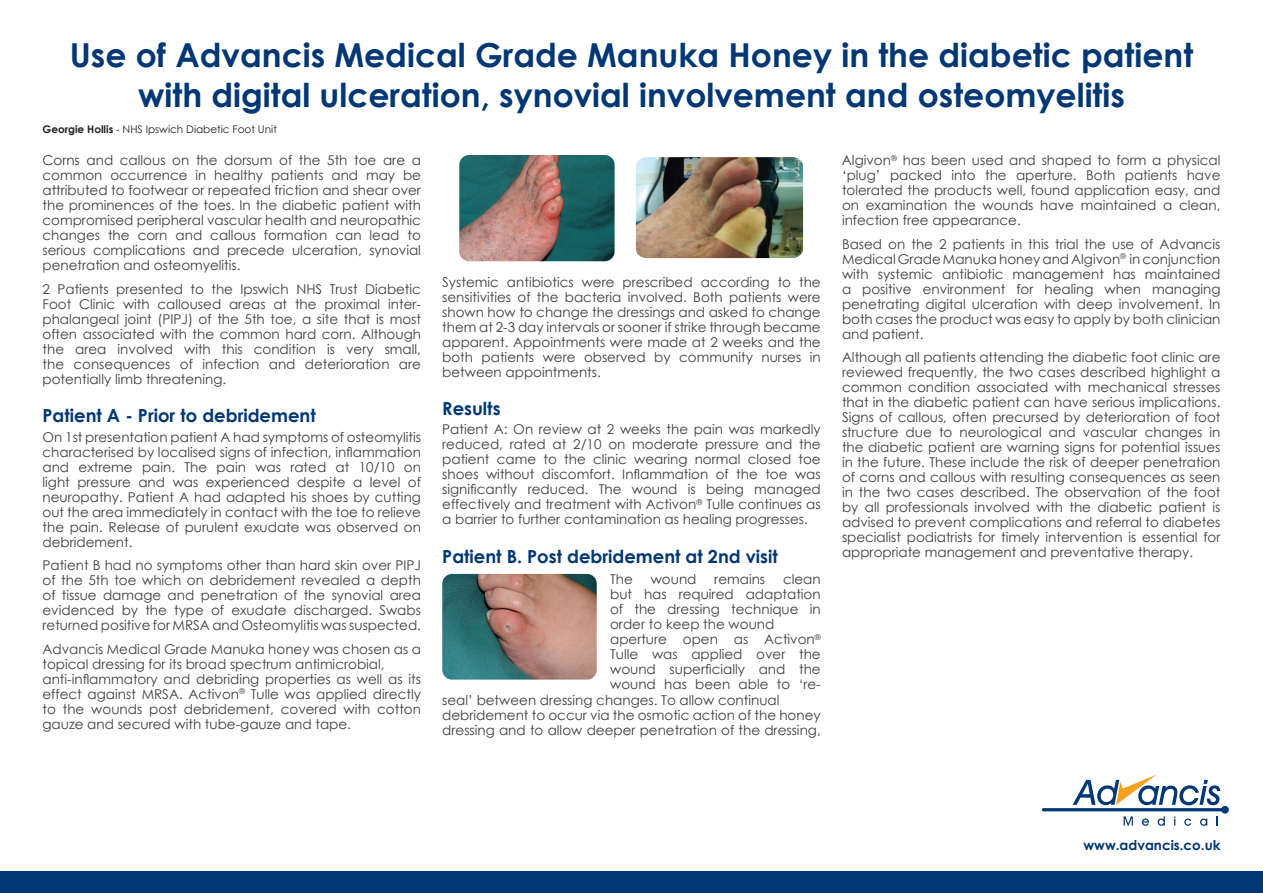
<style>
.page{position:relative;width:1263px;height:893px;background:#fff}
.page>*{position:absolute;margin:0;border:0;box-sizing:border-box;transform-origin:0 0}
.t1{font:700 33px/39.6px "Century Gothic";color:#013775;text-align:center}
.t2{font:700 18px "Century Gothic";color:#013775}
.t3{font:13.5px/15px "Century Gothic";color:#3e3e3f;text-align:justify}
.t4{font:700 13.5px "Century Gothic";color:#013775}
.t5{font:10.5px "Century Gothic";color:#231f20}
.s1{font-weight:700}
</style>
<div class="page">
<svg style="left:1042px;top:775px;width:187px;height:51px"></svg>
<div style="left:0;top:871px;width:1263px;height:22px;background:#013775"></div>
<img style="left:459px;top:155px;width:156px;height:106px">
<img style="left:636px;top:157px;width:167px;height:101px">
<img style="left:442px;top:574px;width:155px;height:106px">
<h1 class="t1" style="left:70px;top:34px;width:1125px">Use of Advancis Medical Grade Manuka Honey in the diabetic patient with digital ulceration, synovial involvement and osteomyelitis</h1>
<p class="t5" style="left:43px;top:122px;width:236px"><span class="s1">Georgie Hollis</span> - NHS Ipswich Diabetic Foot Unit</p>
<p class="t3" style="left:43px;top:153px;width:380px">Corns and callous on the dorsum of the 5th toe are a common occurrence in healthy patients and may be attributed to footwear or repeated friction and shear over the prominences of the toes. In the diabetic patient with compromised peripheral vascular health and neuropathic changes the corn and callous formation can lead to serious complications and precede ulceration, synovial penetration and osteomyelitis.</p>
<p class="t3" style="left:43px;top:281px;width:380px">2 Patients presented to the Ipswich NHS Trust Diabetic Foot Clinic with calloused areas at the proximal inter&shy;phalangeal joint (PIPJ) of the 5th toe, a site that is most often associated with the common hard corn. Although the area involved with this condition is very small, the consequences of infection and deterioration are potentially limb threatening.</p>
<h2 class="t2" style="left:43px;top:402px;width:275px">Patient A - Prior to debridement</h2>
<p class="t3" style="left:43px;top:429px;width:380px">On 1st presentation patient A had symptoms of osteomylitis characterised by localised signs of infection, inflammation and extreme pain. The pain was rated at 10/10 on light pressure and was experienced despite a level of neuropathy. Patient A had adapted his shoes by cutting out the area immediately in contact with the toe to relieve the pain. Release of purulent exudate was observed on debridement.</p>
<p class="t3" style="left:43px;top:557px;width:380px">Patient B had no symptoms other than hard skin over PIPJ of the 5th toe which on debridement revealed a depth of tissue damage and penetration of the synovial area evidenced by the type of exudate discharged. Swabs returned positive for MRSA and Osteomylitis was suspected.</p>
<p class="t3" style="left:43px;top:641px;width:380px;text-align:left">Advancis Medical Grade Manuka honey was chosen as a topical dressing for its broad spectrum antimicrobial, anti-inflammatory and debriding properties as well as its effect against MRSA. Activon<sup>®</sup> Tulle was applied directly to the wounds post debridement, covered with cotton gauze and secured with tube-gauze and tape.</p>
<p class="t3" style="left:842px;top:153px;width:380px">Algivon<sup>®</sup> has been used and shaped to form a physical ‘plug’ packed into the aperture. Both patients have tolerated the products well, found application easy, and on examination the wounds have maintained a clean, infection free appearance.</p>
<p class="t3" style="left:842px;top:236px;width:380px">Based on the 2 patients in this trial the use of Advancis Medical Grade Manuka honey and Algivon<sup>®</sup> in conjunction with systemic antibiotic management has maintained a positive environment for healing when managing penetrating digital ulceration with deep involvement. In both cases the product was easy to apply by both clinician and patient.</p>
<p class="t3" style="left:842px;top:350px;width:380px">Although all patients attending the diabetic foot clinic are reviewed frequently, the two cases described highlight a common condition associated with mechanical stresses that in the diabetic patient can have serious implications.<br>Signs of callous, often precursed by deterioration of foot structure due to neurological and vascular changes in the diabetic patient are warning signs for potential issues in the future. These include the risk of deeper penetration of corns and callous with resulting consequences as seen in the two cases described. The observation of the foot by all professionals involved with the diabetic patient is advised to prevent complications and referral to diabetes specialist podiatrists for timely intervention is essential for appropriate management and preventative therapy.</p>
<p class="t3" style="left:442px;top:274px;width:380px">Systemic antibiotics were prescribed according to the sensitivities of the bacteria involved. Both patients were shown how to change the dressings and asked to change them at 2-3 day intervals or sooner if strike through became apparent. Appointments were made at 2 weeks and the both patients were observed by community nurses in between appointments.</p>
<h2 class="t2" style="left:442px;top:395px;width:60px">Results</h2>
<p class="t3" style="left:442px;top:422px;width:380px">Patient A: On review at 2 weeks the pain was markedly reduced, rated at 2/10 on moderate pressure and the patient came to the clinic wearing normal closed toe shoes without discomfort. Inflammation of the toe was significantly reduced. The wound is being managed effectively and treatment with Activon<sup>®</sup> Tulle continues as a barrier to further contamination as healing progresses.</p>
<h2 class="t2" style="left:442px;top:543px;width:337px">Patient B. Post debridement at 2nd visit</h2>
<p class="t3" style="left:610px;top:571px;width:24px">The</p>
<p class="t3" style="left:651px;top:571px;width:47px">wound</p>
<p class="t3" style="left:714px;top:571px;width:52px">remains</p>
<p class="t3" style="left:783px;top:571px;width:39px">clean</p>
<p class="t3" style="left:610px;top:586px;width:212px">but has required adaptation</p>
<p class="t3" style="left:610px;top:601px;width:212px">of the dressing technique in</p>
<p class="t3" style="left:610px;top:616px;width:166px">order to keep the wound</p>
<p class="t3" style="left:610px;top:631px;width:212px">aperture open as Activon<sup>®</sup></p>
<p class="t3" style="left:610px;top:646px;width:212px">Tulle was applied over the</p>
<p class="t3" style="left:610px;top:661px;width:212px">wound superficially and the</p>
<p class="t3" style="left:610px;top:676px;width:212px">wound has been able to ‘re-</p>
<p class="t3" style="left:442px;top:693px;width:339px">seal’ between dressing changes. To allow continual</p>
<p class="t3" style="left:442px;top:708px;width:380px">debridement to occur via the osmotic action of the honey</p>
<p class="t3" style="left:442px;top:723px;width:380px">dressing and to allow deeper penetration of the dressing,</p>
<p class="t4" style="left:1083px;top:835px;width:139px">www.advancis.co.uk</p>
</div>
